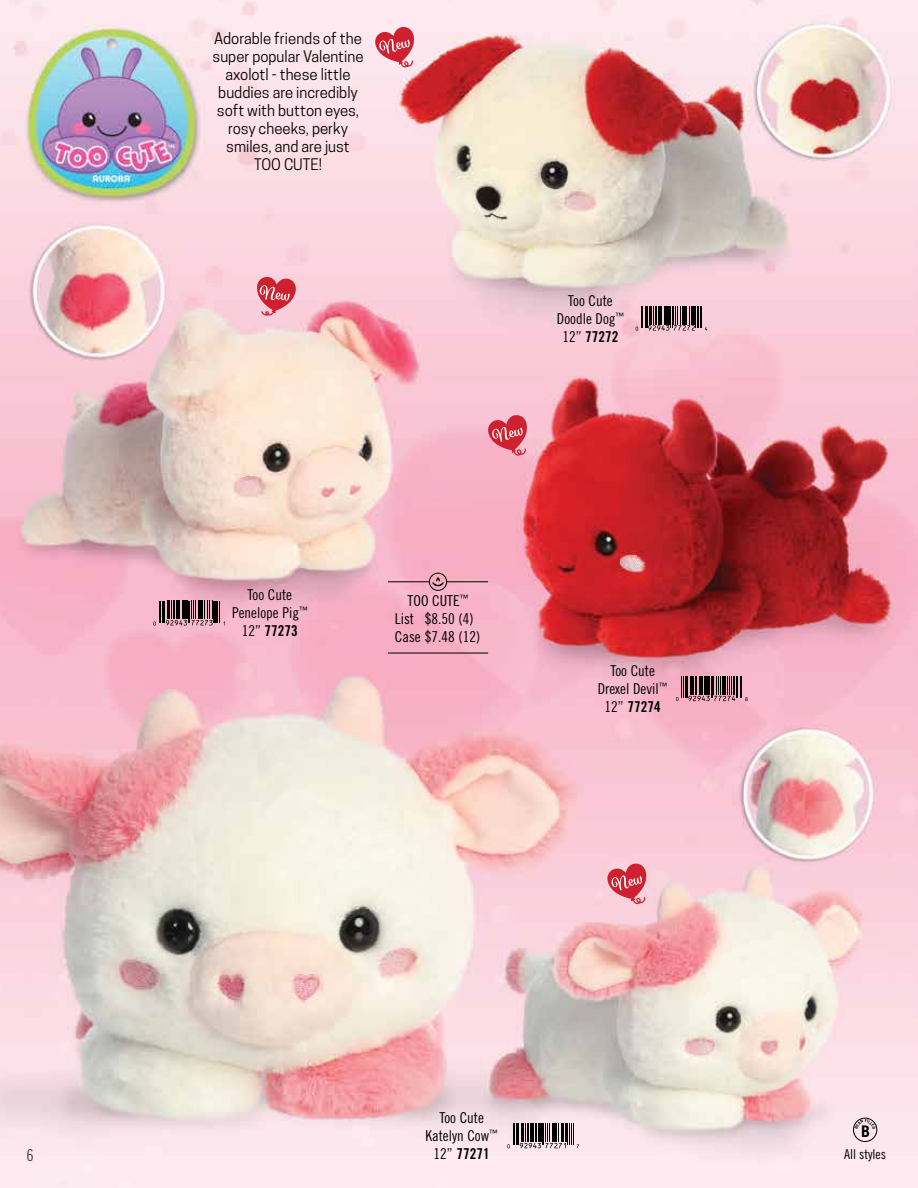
<style>
.page{position:relative;width:918px;height:1188px;background:#fff}
.page>*{position:absolute;margin:0;border:0;box-sizing:border-box;transform-origin:0 0}
.t1{font:16.5px "Trade Gothic LT Std Cn 18";color:#464547}
.t2{font:700 16.05px "Trade Gothic LT Std";color:#000}
.t3{font:15px/18px "Cooper Hewitt";color:#000;text-align:center}
.t4{font:15px/18px "Trade Gothic LT Std Cn 18";color:#000;text-align:center}
.t5{font:15px "Trade Gothic LT Std Bd Cn 20";color:#000}
.t6{font:13.5px "Trade Gothic LT Std Cn 18";color:#000}
.s1{font-family:"Trade Gothic LT Std Cn 18"}
</style>
<div class="page">
<img style="left:0;top:0;width:918px;height:1188px">
<svg style="left:676px;top:676px;width:72px;height:25px;background:#7f5c66"></svg>
<svg style="left:636px;top:306px;width:71px;height:25px;background:#79636a"></svg>
<svg style="left:153px;top:601px;width:72px;height:25px;background:#805f6a"></svg>
<svg style="left:507px;top:1123px;width:72px;height:25px;background:#7f7578"></svg>
<div style="left:853px;top:1118px;width:24px;height:24px;border:1px solid #000;border-radius:50%"></div>
<svg style="left:257px;top:277px;width:39px;height:39px;background:#e06e7b"></svg>
<svg style="left:375px;top:27px;width:39px;height:41px;background:#e27a85"></svg>
<svg style="left:488px;top:415px;width:39px;height:41px;background:#e16979"></svg>
<svg style="left:607px;top:864px;width:39px;height:40px;background:#e1707c"></svg>
<hr style="left:388px;top:653px;width:100px;height:1px;background:#000">
<hr style="left:388px;top:582px;width:41px;height:1px;background:#000">
<svg style="left:432px;top:577px;width:12px;height:9px"></svg>
<div style="left:429px;top:573px;width:18px;height:18px;border:1px solid #000;border-radius:50%"></div>
<hr style="left:447px;top:582px;width:41px;height:1px;background:#000">
<svg style="left:855px;top:1119px;width:21px;height:10px"></svg>
<p class="t1" style="left:27px;top:1146px;width:9px">6</p>
<p class="t3" style="left:213px;top:30px;width:153px">Adorable friends of the super popular Valentine axolotl - these little buddies are incredibly soft with button eyes, rosy cheeks, perky smiles, and are just<br>TOO CUTE!</p>
<p class="t4" style="left:557px;top:291px;width:69px">Too Cute<br>Doodle Dog<sup>™</sup></p>
<p class="t5" style="left:563px;top:327px;width:58px"><span class="s1">12”</span> 77272</p>
<p class="t4" style="left:232px;top:586px;width:77px">Too Cute<br>Penelope Pig<sup>™</sup></p>
<p class="t5" style="left:242px;top:622px;width:58px"><span class="s1">12”</span> 77273</p>
<p class="t4" style="left:408px;top:591px;width:62px">TOO CUTE<sup>™</sup></p>
<p class="t4" style="left:395px;top:610px;width:87px;text-align:left">List $8.50 (4)<br>Case $7.48 (12)</p>
<p class="t4" style="left:598px;top:662px;width:71px">Too Cute<br>Drexel Devil<sup>™</sup></p>
<p class="t5" style="left:605px;top:698px;width:58px"><span class="s1">12”</span> 77274</p>
<p class="t4" style="left:425px;top:1109px;width:74px">Too Cute<br>Katelyn Cow<sup>™</sup></p>
<p class="t5" style="left:434px;top:1145px;width:58px"><span class="s1">12”</span> 77271</p>
<p class="t6" style="left:844px;top:1146px;width:43px">All styles</p>
<p class="t2" style="left:861px;top:1121px;width:10px">B</p>
</div>
